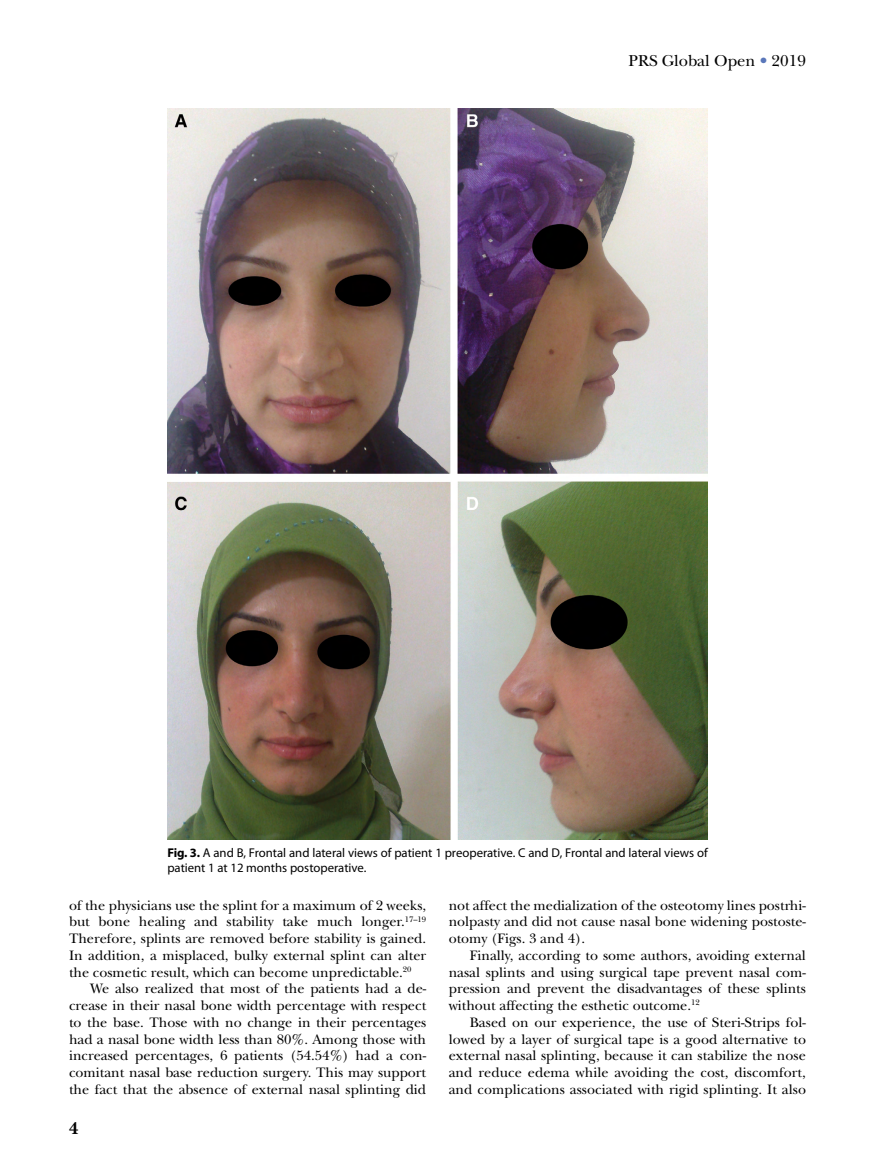
<style>
.page{position:relative;width:878px;height:1175px;background:#fff}
.page>*{position:absolute;margin:0;border:0;box-sizing:border-box;transform-origin:0 0}
.t1{font:700 18px "New Baskerville";color:#000}
.t2{font:16.5px "New Baskerville";color:#000}
.t3{font:14.25px/16.8px "New Baskerville";color:#000;text-align:justify}
.t4{font:12.75px/15px "Myriad Pro";color:#000}
.s1{color:#5a77ba}
.s2{font-weight:700}
</style>
<div class="page">
<img style="left:167px;top:108px;width:540px;height:731px">
<p class="t2" style="left:628px;top:51px;width:179px">PRS Global Open <span class="s1">•</span> 2019</p>
<p class="t4" style="left:167px;top:845px;width:542px"><span class="s2">Fig. 3.</span> A and B, Frontal and lateral views of patient 1 preoperative. C and D, Frontal and lateral views of patient 1 at 12 months postoperative.</p>
<p class="t3" style="left:69px;top:896px;width:359px">of the physicians use the splint for a maximum of 2 weeks, but bone healing and stability take much longer.<sup>17–19<br></sup>Therefore, splints are removed before stability is gained.<br>In addition, a misplaced, bulky external splint can alter the cosmetic result, which can become unpredictable.<sup>20</sup></p>
<p class="t3" style="left:69px;top:980px;width:359px;text-indent:21px">We also realized that most of the patients had a de&shy;crease in their nasal bone width percentage with respect to the base. Those with no change in their percentages had a nasal bone width less than 80%. Among those with increased percentages, 6 patients (54.54%) had a con&shy;comitant nasal base reduction surgery. This may support the fact that the absence of external nasal splinting did</p>
<p class="t1" style="left:69px;top:1118px;width:11px">4</p>
<p class="t3" style="left:449px;top:896px;width:359px">not affect the medialization of the osteotomy lines postrhi&shy;nolpasty and did not cause nasal bone widening postoste&shy;otomy (Figs. 3 and 4).</p>
<p class="t3" style="left:449px;top:947px;width:359px;text-indent:21px">Finally, according to some authors, avoiding external nasal splints and using surgical tape prevent nasal com&shy;pression and prevent the disadvantages of these splints without affecting the esthetic outcome.<sup>12</sup></p>
<p class="t3" style="left:448px;top:1014px;width:359px;text-indent:21px">Based on our experience, the use of Steri-Strips fol&shy;lowed by a layer of surgical tape is a good alternative to external nasal splinting, because it can stabilize the nose and reduce edema while avoiding the cost, discomfort, and complications associated with rigid splinting. It also</p>
</div>
